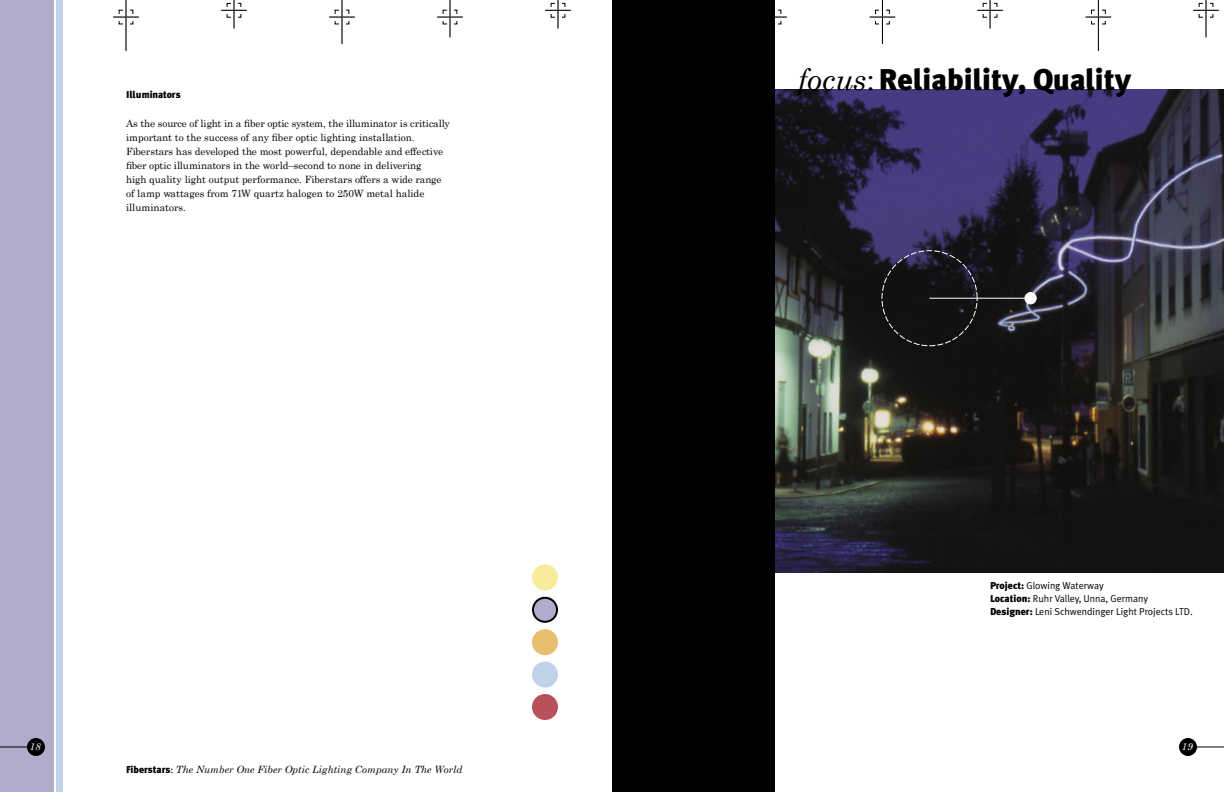
<style>
.page{position:relative;width:1224px;height:792px;background:#fff}
.page>*{position:absolute;margin:0;border:0;box-sizing:border-box;transform-origin:0 0}
.t1{font:900 30px "Meta Plus";color:#000}
.t2{font:10px/14px "Century Schoolbook";color:#000}
.t3{font:10px/13px "Meta Plus Normal";color:#000}
.t4{font:italic 10px "Century Schoolbook";color:#000}
.t5{font:900 10px "Meta Plus";color:#000}
.t6{font:italic 10px "Century Schoolbook";color:#fff}
.s1{font-family:"Century Schoolbook";font-weight:400;font-style:italic}
.s2{font-family:"Century Schoolbook";font-weight:400}
.s3{font-family:"Meta Plus";font-weight:900}
.s4{font-family:"Meta Plus";font-weight:900;font-style:normal}
.s5{font-family:"Meta Plus Normal";font-style:normal}
</style>
<div class="page">
<svg style="left:221px;top:0;width:26px;height:28px"></svg>
<div style="left:1091px;top:10px;width:14px;height:14px;border:1px solid #000"></div>
<svg style="left:1089px;top:14px;width:19px;height:6px"></svg>
<svg style="left:1095px;top:7px;width:7px;height:20px"></svg>
<hr style="left:1098px;top:0;width:1px;height:51px;background:#000">
<svg style="left:1086px;top:17px;width:25px;height:1px"></svg>
<div style="left:1199px;top:3px;width:14px;height:14px;border:1px solid #000"></div>
<svg style="left:1196px;top:7px;width:20px;height:7px"></svg>
<svg style="left:1203px;top:0;width:6px;height:20px"></svg>
<hr style="left:1206px;top:0;width:1px;height:37px;background:#000">
<svg style="left:1193px;top:10px;width:26px;height:1px"></svg>
<div style="left:875px;top:10px;width:14px;height:14px;border:1px solid #000"></div>
<svg style="left:873px;top:14px;width:19px;height:6px"></svg>
<svg style="left:879px;top:7px;width:7px;height:20px"></svg>
<hr style="left:882px;top:0;width:1px;height:44px;background:#000">
<svg style="left:870px;top:17px;width:25px;height:1px"></svg>
<svg style="left:977px;top:0;width:26px;height:28px"></svg>
<hr style="left:774px;top:0;width:1px;height:37px;background:#000">
<svg style="left:775px;top:17px;width:12px;height:1px"></svg>
<svg style="left:545px;top:0;width:26px;height:28px"></svg>
<svg style="left:440px;top:16px;width:20px;height:1px"></svg>
<svg style="left:447px;top:7px;width:6px;height:20px"></svg>
<hr style="left:450px;top:0;width:1px;height:37px;background:#000">
<svg style="left:437px;top:17px;width:26px;height:1px"></svg>
<svg style="left:332px;top:16px;width:20px;height:1px"></svg>
<svg style="left:339px;top:7px;width:6px;height:20px"></svg>
<hr style="left:342px;top:0;width:1px;height:44px;background:#000">
<svg style="left:329px;top:17px;width:26px;height:1px"></svg>
<svg style="left:116px;top:16px;width:20px;height:1px"></svg>
<svg style="left:123px;top:7px;width:6px;height:20px"></svg>
<hr style="left:126px;top:0;width:1px;height:51px;background:#000">
<svg style="left:113px;top:17px;width:26px;height:1px"></svg>
<div style="left:0;top:0;width:54px;height:792px;background:#b3abcb"></div>
<div style="left:56px;top:0;width:7px;height:792px;background:#c0d2ea"></div>
<img style="left:774px;top:90px;width:450px;height:483px">
<hr style="left:930px;top:298px;width:95px;height:1px;background:#fff">
<div style="left:1025px;top:293px;width:11px;height:11px;background:#fff;border-radius:50%"></div>
<div style="left:1024px;top:292px;width:13px;height:12px;border:1px solid #fff;border-radius:50%"></div>
<div style="left:532px;top:564px;width:26px;height:26px;background:#f8eb99;border-radius:50%"></div>
<div style="left:533px;top:598px;width:24px;height:24px;background:#b3abcb;border-radius:50%"></div>
<div style="left:532px;top:597px;width:26px;height:26px;border:2px solid #000;border-radius:50%"></div>
<div style="left:532px;top:629px;width:26px;height:26px;background:#e8be6f;border-radius:50%"></div>
<div style="left:532px;top:662px;width:26px;height:26px;background:#c0d2ea;border-radius:50%"></div>
<div style="left:532px;top:694px;width:26px;height:26px;background:#b7525d;border-radius:50%"></div>
<div style="left:27px;top:738px;width:18px;height:18px;background:#000;border-radius:50%"></div>
<svg style="left:0;top:747px;width:27px;height:1px"></svg>
<div style="left:1179px;top:738px;width:18px;height:18px;background:#000;border-radius:50%"></div>
<svg style="left:1197px;top:747px;width:27px;height:1px"></svg>
<div style="left:612px;top:0;width:162px;height:792px;background:#000"></div>
<p class="t5" style="left:126px;top:88px;width:56px">Illuminators</p>
<p class="t2" style="left:126px;top:116px;width:326px">As the source of light in a fiber optic system, the illuminator is critically important to the success of any fiber optic lighting installation.<br>Fiberstars has developed the most powerful, dependable and effective fiber optic illuminators in the world–second to none in delivering<br>high quality light output performance. Fiberstars offers a wide range of lamp wattages from 71W quartz halogen to 250W metal halide illuminators.</p>
<h1 class="t1" style="left:798px;top:62px;width:335px"><span class="s1">focus</span><span class="s2">:</span>Reliability, Quality</h1>
<p class="t3" style="left:990px;top:578px;width:204px"><span class="s3">Project:</span> Glowing Waterway<br><span class="s3">Location:</span> Ruhr Valley, Unna, Germany<br><span class="s3">Designer:</span> Leni Schwendinger Light Projects LTD.</p>
<p class="t6" style="left:30px;top:740px;width:13px">18</p>
<p class="t6" style="left:1182px;top:740px;width:13px">19</p>
<p class="t4" style="left:126px;top:763px;width:338px"><span class="s4">Fiberstars</span><span class="s5">:</span> The Number One Fiber Optic Lighting Company In The World</p>
</div>
